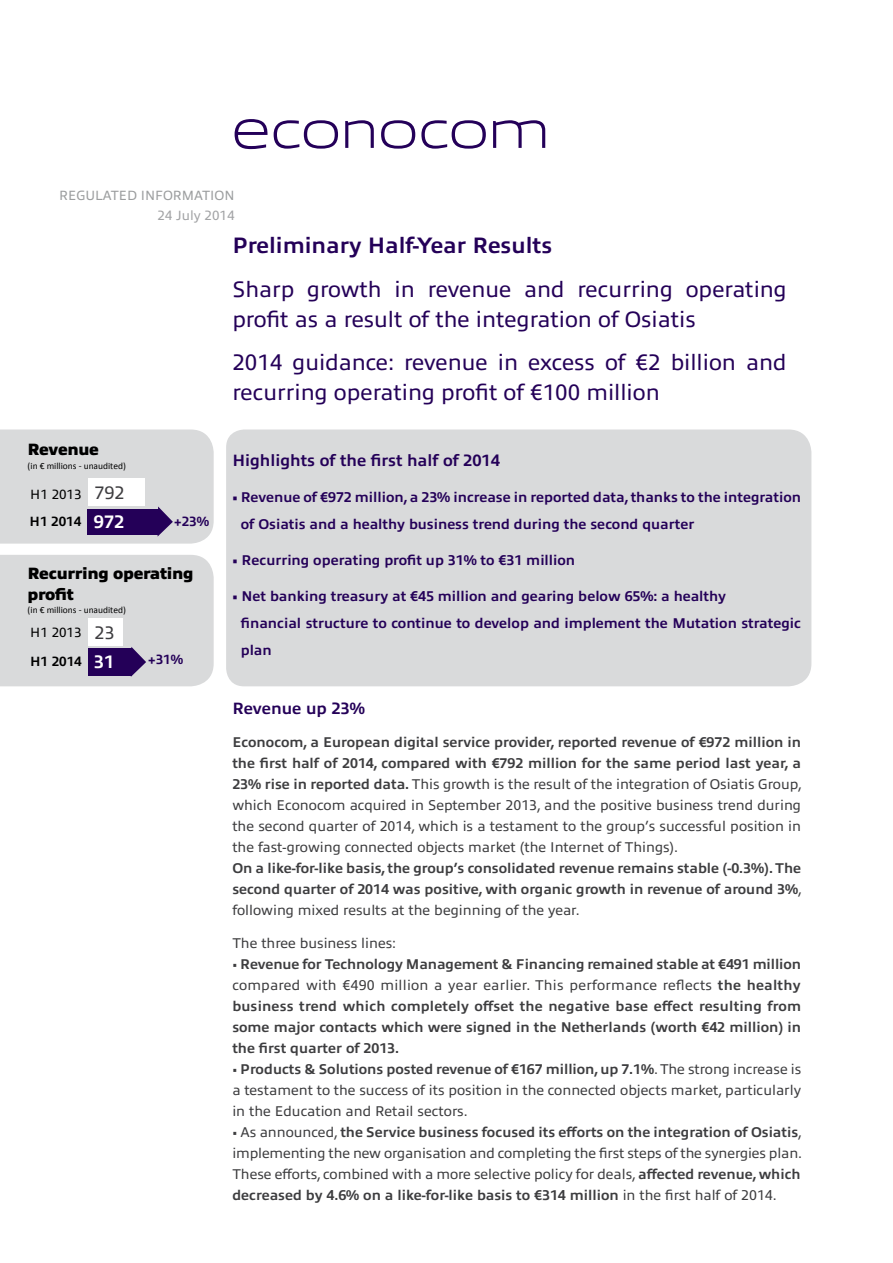
<style>
.page{position:relative;width:893px;height:1263px;background:#fff}
.page>*{position:absolute;margin:0;border:0;box-sizing:border-box;transform-origin:0 0}
.t1{font:22.5px/30px "Allumi Ptf";color:#240058}
.t2{font:700 22.5px "Allumi Ptf";color:#240058}
.t3{font:700 18.15px "Allumi Ptf";color:#fff}
.t4{font:700 16.5px "Allumi Ptf";color:#240058}
.t5{font:900 16.5px/21px "Allumi Ptf";letter-spacing:-.02em;color:#000}
.t6{font:14.25px/21px "Allumi Ptf";color:#3d3d3f;text-align:justify}
.t7{font:700 14.25px/21px "Allumi Ptf";color:#3d3d3f;text-align:justify}
.t8{font:700 14.25px/27px "Allumi Ptf";color:#240058}
.t9{font:13.5px/27px "Allumi Ptf";color:#000}
.t10{font:13.5px "Allumi Ptf";color:#9c9e9f}
.t11{font:13.5px "Allumi Ptf";color:#a2a3a5}
.t12{font:700 13.5px "Allumi Ptf";color:#240058}
.t13{font:9.45px "Calibri";color:#000}
.s1{font-size:18.15px;color:#3e3d40}
.s2{font-weight:700}
.s3{font-weight:400}
</style>
<div class="page">
<div style="left:226px;top:429px;width:585px;height:257px;background:#d9dadb"></div>
<div style="left:0;top:555px;width:214px;height:131px;background:#d9dadb"></div>
<svg style="left:0;top:429px;width:214px;height:115px;background:#c9c7cf"></svg>
<svg style="left:235px;top:119px;width:310px;height:30px"></svg>
<div style="left:88px;top:478px;width:56px;height:28px;background:#fff"></div>
<div style="left:88px;top:619px;width:35px;height:27px;background:#fff"></div>
<p class="t10" style="left:59px;top:186px;width:177px">REGULATED INFORMATION</p>
<p class="t11" style="left:157px;top:205px;width:79px">24 July 2014</p>
<p class="t5" style="left:28px;top:438px;width:73px">Revenue</p>
<p class="t13" style="left:28px;top:460px;width:100px">(in € millions - unaudited)</p>
<p class="t9" style="left:29px;top:480px;width:97px">H1 2013 <span class="s1">792<br></span><span class="s2">H1 2014</span></p>
<p class="t3" style="left:94px;top:508px;width:32px">972</p>
<p class="t12" style="left:174px;top:511px;width:36px">+23%</p>
<p class="t5" style="left:28px;top:561px;width:167px">Recurring operating profit</p>
<p class="t13" style="left:28px;top:604px;width:100px">(in € millions - unaudited)</p>
<p class="t9" style="left:30px;top:617px;width:86px;line-height:29.1px">H1 2013 <span class="s1">23<br></span><span class="s2">H1 2014</span></p>
<p class="t3" style="left:94px;top:648px;width:22px">31</p>
<p class="t12" style="left:148px;top:650px;width:36px">+31%</p>
<h1 class="t2" style="left:232px;top:229px;width:321px">Preliminary Half-Year Results</h1>
<h1 class="t1" style="left:232px;top:272px;width:556px">Sharp growth in revenue and recurring operating profit as a result of the integration of Osiatis</h1>
<h1 class="t1" style="left:232px;top:346px;width:556px">2014 guidance: revenue in excess of €2 billion and recurring operating profit of €100 million</h1>
<p class="t4" style="left:232px;top:448px;width:269px">Highlights of the first half of 2014</p>
<p class="t8" style="left:241px;top:482px;width:562px;text-indent:-9px">• Revenue of €972 million, a 23% increase in reported data, thanks to the integration of Osiatis and a healthy business trend during the second quarter</p>
<p class="t8" style="left:232px;top:545px;width:344px">• Recurring operating profit up 31% to €31 million</p>
<p class="t8" style="left:241px;top:581px;width:562px;text-indent:-9px">• Net banking treasury at €45 million and gearing below 65%: a healthy<br>financial structure to continue to develop and implement the Mutation strategic plan</p>
<p class="t4" style="left:232px;top:696px;width:134px">Revenue up 23%</p>
<p class="t6" style="left:232px;top:730px;width:571px"><span class="s2">Econocom, a European digital service provider, reported revenue of €972 million in the first half of 2014, compared with €792 million for the same period last year, a 23% rise in reported data.</span> This growth is the result of the integration of Osiatis Group, which Econocom acquired in September 2013, and the positive business trend during the second quarter of 2014, which is a testament to the group’s successful position in the fast-growing connected objects market (the Internet of Things).</p>
<p class="t7" style="left:232px;top:856px;width:571px">On a like-for-like basis, the group’s consolidated revenue remains stable (-0.3%). The second quarter of 2014 was positive, with organic growth in revenue of around 3%<span class="s3">, following mixed results at the beginning of the year.</span></p>
<p class="t6" style="left:232px;top:931px;width:165px">The three business lines:</p>
<p class="t7" style="left:232px;top:952px;width:570px"><span class="s3">•</span> Revenue for Technology Management &amp; Financing remained stable at €491 million <span class="s3">compared with €490 million a year earlier. This performance reflects</span> the healthy business trend which completely offset the negative base effect resulting from some major contacts which were signed in the Netherlands (worth €42 million) in the first quarter of 2013.</p>
<p class="t6" style="left:232px;top:1057px;width:570px">• <span class="s2">Products &amp; Solutions posted revenue of €167 million, up 7.1%</span>. The strong increase is a testament to the success of its position in the connected objects market, particularly in the Education and Retail sectors.</p>
<p class="t6" style="left:232px;top:1120px;width:571px">• As announced, <span class="s2">the Service business focused its efforts on the integration of Osiatis</span>, implementing the new organisation and completing the first steps of the synergies plan.<br>These efforts, combined with a more selective policy for deals, <span class="s2">affected revenue, which decreased by 4.6% on a like-for-like basis to €314 million</span> in the first half of 2014.</p>
</div>
